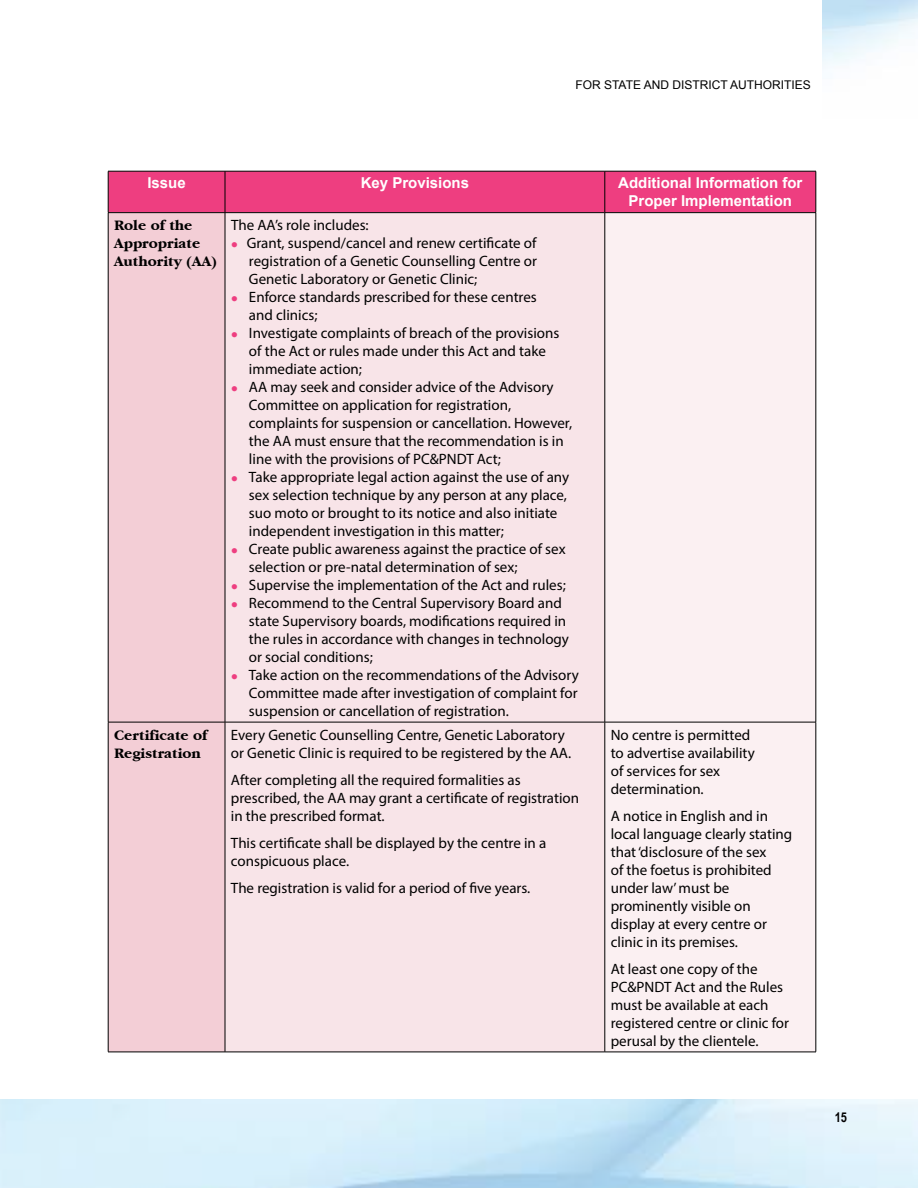
<style>
.page{position:relative;width:918px;height:1188px;background:#fff}
.page>*{position:absolute;margin:0;border:0;box-sizing:border-box;transform-origin:0 0}
.t1{font:15px/18px "Myriad Pro";color:#000}
.t2{font:700 15px/18px "Arial";color:#fff;text-align:center}
.t3{font:700 15px/18px "Garamond IT Cby BT";color:#000}
.t4{font:700 13.5px "Arial Narrow";color:#000}
.t5{font:12px "Arial";color:#000}
.s1{color:#ee3e80}
</style>
<div class="page">
<div style="left:109px;top:172px;width:707px;height:40px;background:#ee3e80"></div>
<div style="left:109px;top:213px;width:116px;height:839px;background:#f3ced6"></div>
<div style="left:226px;top:213px;width:379px;height:839px;background:#f8e4e8"></div>
<div style="left:606px;top:213px;width:210px;height:839px;background:#fbf0f2"></div>
<hr style="left:108px;top:171px;width:117px;height:1px;background:#000">
<hr style="left:108px;top:171px;width:1px;height:41px;background:#000">
<hr style="left:225px;top:171px;width:380px;height:1px;background:#000">
<hr style="left:225px;top:171px;width:1px;height:41px;background:#000">
<hr style="left:605px;top:171px;width:211px;height:1px;background:#000">
<hr style="left:605px;top:171px;width:1px;height:41px;background:#000">
<hr style="left:816px;top:171px;width:1px;height:41px;background:#000">
<hr style="left:108px;top:212px;width:117px;height:1px;background:#000">
<hr style="left:108px;top:213px;width:1px;height:509px;background:#000">
<hr style="left:225px;top:212px;width:380px;height:1px;background:#000">
<hr style="left:225px;top:213px;width:1px;height:509px;background:#000">
<hr style="left:605px;top:212px;width:211px;height:1px;background:#000">
<hr style="left:605px;top:213px;width:1px;height:509px;background:#000">
<hr style="left:816px;top:213px;width:1px;height:509px;background:#000">
<hr style="left:108px;top:722px;width:117px;height:1px;background:#000">
<hr style="left:108px;top:722px;width:1px;height:330px;background:#000">
<hr style="left:225px;top:722px;width:380px;height:1px;background:#000">
<hr style="left:225px;top:722px;width:1px;height:330px;background:#000">
<hr style="left:605px;top:722px;width:211px;height:1px;background:#000">
<hr style="left:605px;top:722px;width:1px;height:330px;background:#000">
<hr style="left:816px;top:722px;width:1px;height:330px;background:#000">
<hr style="left:108px;top:1052px;width:117px;height:1px;background:#000">
<hr style="left:225px;top:1052px;width:380px;height:1px;background:#000">
<hr style="left:605px;top:1052px;width:211px;height:1px;background:#000">
<p class="t5" style="left:576px;top:76px;width:113px">FOR STATE AND DISTRI</p>
<p class="t5" style="left:712px;top:76px;width:67px">CT AUTHORITI</p>
<p class="t5" style="left:795px;top:76px;width:16px">ES</p>
<p class="t2" style="left:147px;top:174px;width:40px">Issue</p>
<p class="t2" style="left:361px;top:174px;width:110px">Key Provisions</p>
<p class="t2" style="left:618px;top:174px;width:186px">Additional Information for<br>Proper Implementation</p>
<p class="t3" style="left:114px;top:216px;width:104px">Role of the<br>Appropriate<br>Authority (AA)</p>
<p class="t1" style="left:231px;top:216px;width:139px">The AA’s role includes:</p>
<p class="t1" style="left:249px;top:234px;width:290px;text-align:justify;text-indent:-18px"><span class="s1">●</span> Grant, suspend/cancel and renew certificate of registration of a Genetic Counselling Centre or Genetic Laboratory or Genetic Clinic;</p>
<p class="t1" style="left:249px;top:288px;width:289px;text-indent:-18px"><span class="s1">●</span> Enforce standards prescribed for these centres and clinics;</p>
<p class="t1" style="left:249px;top:324px;width:312px;text-indent:-18px"><span class="s1">●</span> Investigate complaints of breach of the provisions of the Act or rules made under this Act and take immediate action;</p>
<p class="t1" style="left:249px;top:378px;width:325px;text-indent:-18px"><span class="s1">●</span> AA may seek and consider advice of the Advisory Committee on application for registration, complaints for suspension or cancellation. However, the AA must ensure that the recommendation is in line with the provisions of PC&amp;PNDT Act;</p>
<p class="t1" style="left:249px;top:468px;width:322px;text-indent:-18px"><span class="s1">●</span> Take appropriate legal action against the use of any sex selection technique by any person at any place, suo moto or brought to its notice and also initiate independent investigation in this matter;</p>
<p class="t1" style="left:249px;top:540px;width:318px;text-indent:-18px"><span class="s1">●</span> Create public awareness against the practice of sex selection or pre-natal determination of sex;</p>
<p class="t1" style="left:231px;top:576px;width:336px"><span class="s1">●</span> Supervise the implementation of the Act and rules;</p>
<p class="t1" style="left:249px;top:594px;width:322px;text-indent:-18px"><span class="s1">●</span> Recommend to the Central Supervisory Board and state Supervisory boards, modifications required in the rules in accordance with changes in technology or social conditions;</p>
<p class="t1" style="left:249px;top:666px;width:331px;text-align:justify;text-indent:-18px"><span class="s1">●</span> Take action on the recommendations of the Advisory Committee made after investigation of complaint for suspension or cancellation of registration.</p>
<p class="t3" style="left:114px;top:726px;width:95px">Certificate of<br>Registration</p>
<p class="t1" style="left:231px;top:725px;width:342px">Every Genetic Counselling Centre, Genetic Laboratory or Genetic Clinic is required to be registered by the AA.</p>
<p class="t1" style="left:231px;top:770px;width:350px">After completing all the required formalities as prescribed, the AA may grant a certificate of registration in the prescribed format.</p>
<p class="t1" style="left:231px;top:833px;width:317px">This certificate shall be displayed by the centre in a conspicuous place.</p>
<p class="t1" style="left:231px;top:878px;width:301px">The registration is valid for a period of five years.</p>
<p class="t1" style="left:611px;top:725px;width:145px">No centre is permitted to advertise availability of services for sex determination.</p>
<p class="t1" style="left:611px;top:806px;width:183px">A notice in English and in local language clearly stating that ‘disclosure of the sex<br>of the foetus is prohibited under law’ must be prominently visible on display at every centre or clinic in its premises.</p>
<p class="t1" style="left:611px;top:959px;width:180px">At least one copy of the<br>PC&amp;PNDT Act and the Rules must be available at each registered centre or clinic for perusal by the clientele.</p>
<p class="t4" style="left:835px;top:1107px;width:14px">15</p>
</div>
